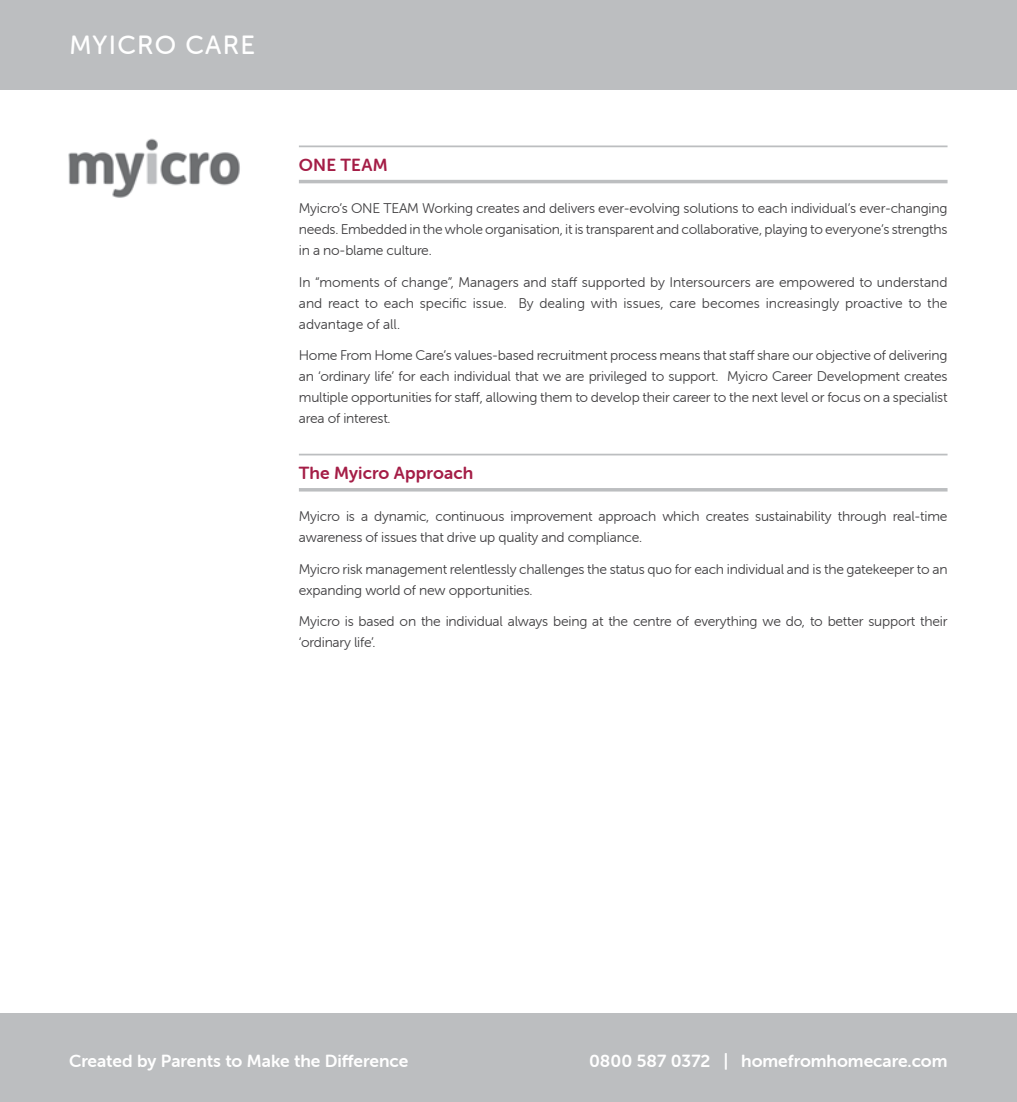
<style>
.page{position:relative;width:1017px;height:1102px;background:#fff}
.page>*{position:absolute;margin:0;border:0;box-sizing:border-box;transform-origin:0 0}
.t1{font:26.25px "Museo Sans Rounded 500";letter-spacing:.05em;color:#fff}
.t2{font:17.5px "Museo Sans Rounded 700";color:#fff}
.t3{font:17.5px "Museo Sans Rounded 700";letter-spacing:.01em;color:#a41d46}
.t4{font:14px/21px "Museo Sans Rounded 300";letter-spacing:-.015em;color:#414042;text-align:justify}
</style>
<div class="page">
<div style="left:0;top:0;width:1017px;height:89px;background:#bcbec0"></div>
<div style="left:0;top:1013px;width:1017px;height:88px;background:#bcbec0"></div>
<hr style="left:299px;top:145px;width:648px;height:2px;background:#bcbec0">
<hr style="left:299px;top:180px;width:648px;height:3px;background:#bcbec0">
<hr style="left:299px;top:453px;width:648px;height:2px;background:#bcbec0">
<hr style="left:299px;top:488px;width:648px;height:3px;background:#bcbec0">
<img style="left:68px;top:138px;width:172px;height:60px">
<h1 class="t1" style="left:69px;top:31px;width:187px">MYICRO CARE</h1>
<p class="t3" style="left:299px;top:155px;width:90px">ONE TEAM</p>
<p class="t4" style="left:299px;top:198px;width:650px">Myicro’s ONE TEAM Working creates and delivers ever-evolving solutions to each individual’s ever-changing needs. Embedded in the whole organisation, it is transparent and collaborative, playing to everyone’s strengths in a no-blame culture.</p>
<p class="t4" style="left:299px;top:271px;width:650px">In “moments of change”, Managers and staff supported by Intersourcers are empowered to understand and react to each specific issue. By dealing with issues, care becomes increasingly proactive to the advantage of all.</p>
<p class="t4" style="left:299px;top:345px;width:650px">Home From Home Care’s values-based recruitment process means that staff share our objective of delivering an ‘ordinary life’ for each individual that we are privileged to support. Myicro Career Development creates multiple opportunities for staff, allowing them to develop their career to the next level or focus on a specialist area of interest.</p>
<p class="t3" style="left:299px;top:463px;width:176px">The Myicro Approach</p>
<p class="t4" style="left:299px;top:506px;width:650px">Myicro is a dynamic, continuous improvement approach which creates sustainability through real-time awareness of issues that drive up quality and compliance.</p>
<p class="t4" style="left:299px;top:558px;width:650px">Myicro risk management relentlessly challenges the status quo for each individual and is the gatekeeper to an expanding world of new opportunities.</p>
<p class="t4" style="left:299px;top:611px;width:650px">Myicro is based on the individual always being at the centre of everything we do, to better support their ‘ordinary life’.</p>
<p class="t2" style="left:69px;top:1051px;width:341px">Created by Parents to Make the Difference</p>
<p class="t2" style="left:589px;top:1051px;width:360px">0800 587 0372 | homefromhomecare.com</p>
</div>
